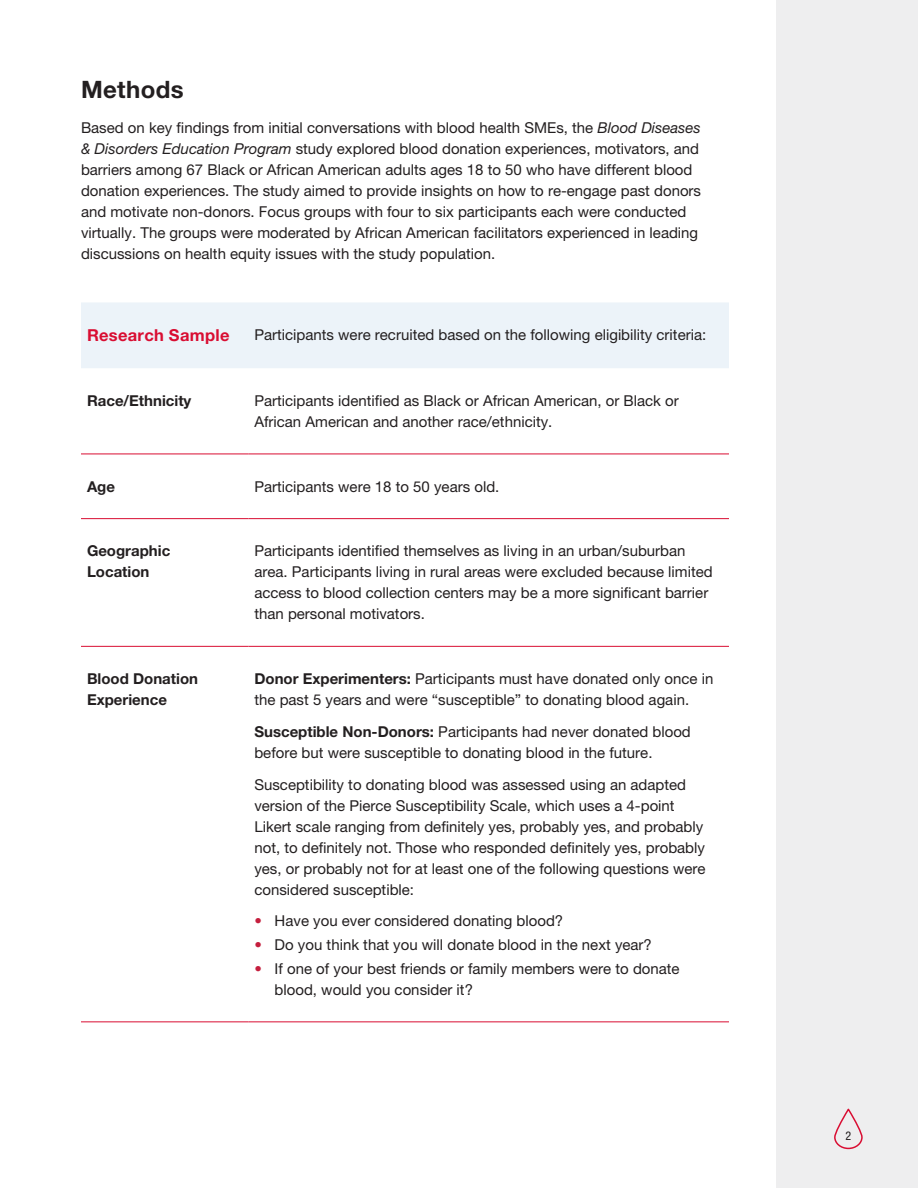
<style>
.page{position:relative;width:918px;height:1188px;background:#fff}
.page>*{position:absolute;margin:0;border:0;box-sizing:border-box;transform-origin:0 0}
.t1{font:700 24px "Helvetica Neue LT Pro";letter-spacing:.015em;color:#231f20}
.t2{font:700 16.5px "Helvetica Neue LT Pro";letter-spacing:.02em;color:#d90d32}
.t3{font:15px/21px "Helvetica Neue LT Pro";color:#231f20}
.t4{font:700 15px/21px "Helvetica Neue LT Pro";color:#231f20}
.t5{font:condensed 12px "Helvetica Neue LT Pro";color:#231f20}
.s1{font-style:italic}
.s2{font-weight:700}
.s3{color:#c51f3e}
</style>
<div class="page">
<div style="left:776px;top:0;width:142px;height:1188px;background:#eeeeef"></div>
<svg style="left:834px;top:1108px;width:29px;height:42px"></svg>
<div style="left:81px;top:302px;width:648px;height:66px;background:#ecf3f9"></div>
<hr style="left:81px;top:454px;width:167px;height:1px;background:#d90d32">
<hr style="left:248px;top:454px;width:481px;height:1px;background:#d90d32">
<hr style="left:81px;top:518px;width:167px;height:1px;background:#d90d32">
<hr style="left:248px;top:518px;width:481px;height:1px;background:#d90d32">
<hr style="left:81px;top:646px;width:167px;height:1px;background:#d90d32">
<hr style="left:248px;top:646px;width:481px;height:1px;background:#d90d32">
<hr style="left:81px;top:1022px;width:167px;height:1px;background:#d90d32">
<hr style="left:248px;top:1022px;width:481px;height:1px;background:#d90d32">
<h2 class="t1" style="left:81px;top:75px;width:104px">Methods</h2>
<p class="t3" style="left:81px;top:117px;width:622px">Based on key findings from initial conversations with blood health SMEs, the <span class="s1">Blood Diseases &amp; Disorders Education Program</span> study explored blood donation experiences, motivators, and barriers among 67 Black or African American adults ages 18 to 50 who have different blood donation experiences. The study aimed to provide insights on how to re-engage past donors and motivate non-donors. Focus groups with four to six participants each were conducted virtually. The groups were moderated by African American facilitators experienced in leading discussions on health equity issues with the study population.</p>
<p class="t2" style="left:87px;top:325px;width:144px">Research Sample</p>
<p class="t3" style="left:254px;top:324px;width:453px">Participants were recruited based on the following eligibility criteria:</p>
<p class="t4" style="left:87px;top:390px;width:106px">Race/Ethnicity</p>
<p class="t3" style="left:254px;top:390px;width:426px">Participants identified as Black or African American, or Black or<br>African American and another race/ethnicity.</p>
<p class="t4" style="left:87px;top:475px;width:30px">Age</p>
<p class="t3" style="left:254px;top:476px;width:247px">Participants were 18 to 50 years old.</p>
<p class="t4" style="left:87px;top:540px;width:85px">Geographic<br>Location</p>
<p class="t3" style="left:254px;top:540px;width:460px">Participants identified themselves as living in an urban/suburban area. Participants living in rural areas were excluded because limited access to blood collection centers may be a more significant barrier than personal motivators.</p>
<p class="t4" style="left:87px;top:668px;width:113px">Blood Donation<br>Experience</p>
<p class="t3" style="left:254px;top:668px;width:460px"><span class="s2">Donor Experimenters:</span> Participants must have donated only once in the past 5 years and were “susceptible” to donating blood again.</p>
<p class="t3" style="left:254px;top:721px;width:438px"><span class="s2">Susceptible Non-Donors:</span> Participants had never donated blood before but were susceptible to donating blood in the future.</p>
<p class="t3" style="left:254px;top:774px;width:453px">Susceptibility to donating blood was assessed using an adapted version of the Pierce Susceptibility Scale, which uses a 4-point Likert scale ranging from definitely yes, probably yes, and probably not, to definitely not. Those who responded definitely yes, probably yes, or probably not for at least one of the following questions were considered susceptible:</p>
<p class="t3" style="left:254px;top:910px;width:310px"><span class="s3">•</span> Have you ever considered donating blood?</p>
<p class="t3" style="left:254px;top:934px;width:399px"><span class="s3">•</span> Do you think that you will donate blood in the next year?</p>
<p class="t3" style="left:275px;top:958px;width:407px;text-indent:-20px"><span class="s3">•</span> If one of your best friends or family members were to donate blood, would you consider it?</p>
<p class="t5" style="left:846px;top:1128px;width:7px">2</p>
</div>
